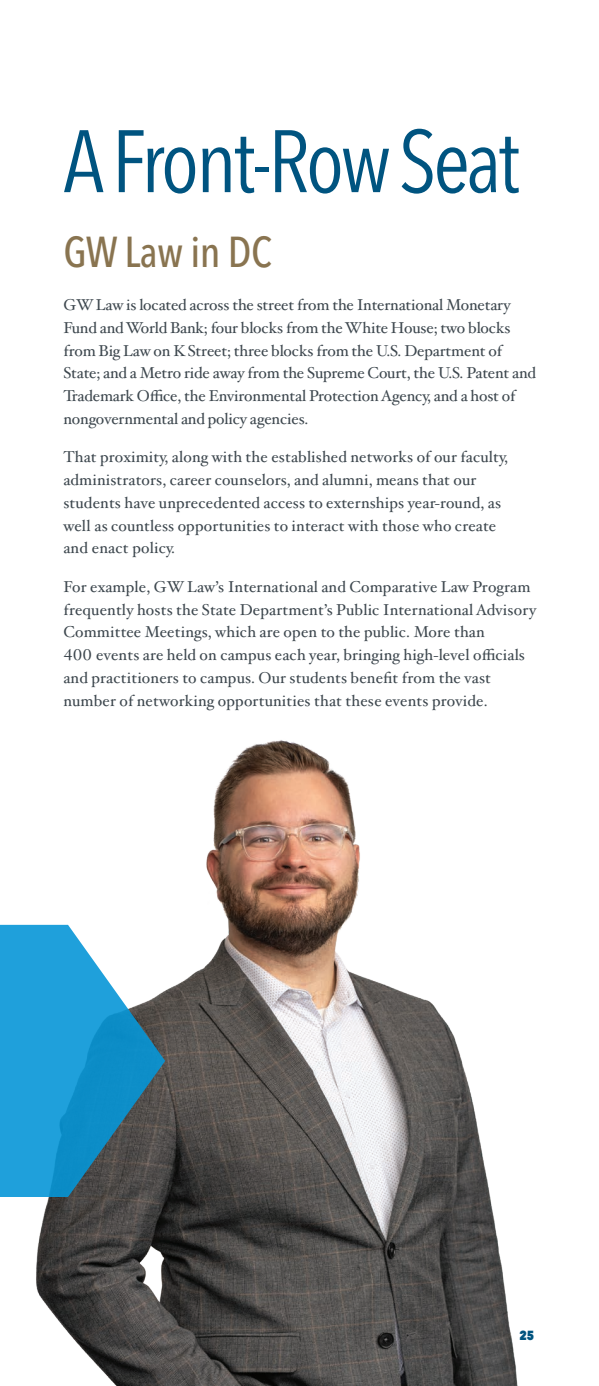
<style>
.page{position:relative;width:599px;height:1386px;background:#fff}
.page>*{position:absolute;margin:0;border:0;box-sizing:border-box;transform-origin:0 0}
.headline{font:condensed 87.5px "Avenir Next LT Pro";letter-spacing:-.04em;color:#005480}
.body_text_intro{font:500 condensed 42.88px "Avenir Next LT Pro";letter-spacing:-.01em;color:#897450}
.body_text_1{font:15.75px/22.8px "Hoefler Txt";letter-spacing:.01em;color:#3d474e}
.body_text_1-2{font:15.75px/22.8px "Hoefler Txt";letter-spacing:-.01em;color:#3d474e}
</style>
<div class="page">
<img style="left:0;top:740px;width:518px;height:646px">
<svg style="left:0;top:925px;width:165px;height:272px;background:#3b99c4"></svg>
<p class="headline" style="left:63px;top:109px;width:458px">A Front-Row Seat</p>
<p class="body_text_intro" style="left:63px;top:226px;width:210px">GW Law in DC</p>
<p class="body_text_1-2" style="left:63px;top:293px;width:474px">GW Law is located across the street from the International Monetary Fund and World Bank; four blocks from the White House; two blocks from Big Law on K Street; three blocks from the U.S. Department of State; and a Metro ride away from the Supreme Court, the U.S. Patent and Trademark Office, the Environmental Protection Agency, and a host of nongovernmental and policy agencies.</p>
<p class="body_text_1" style="left:63px;top:445px;width:446px">That proximity, along with the established networks of our faculty, administrators, career counselors, and alumni, means that our students have unprecedented access to externships year-round, as well as countless opportunities to interact with those who create and enact policy.</p>
<p class="body_text_1" style="left:63px;top:574px;width:474px">For example, GW Law’s International and Comparative Law Program frequently hosts the State Department’s Public International Advisory Committee Meetings, which are open to the public. More than<br>400 events are held on campus each year, bringing high-level officials and practitioners to campus. Our students benefit from the vast number of networking opportunities that these events provide.</p>
</div>
